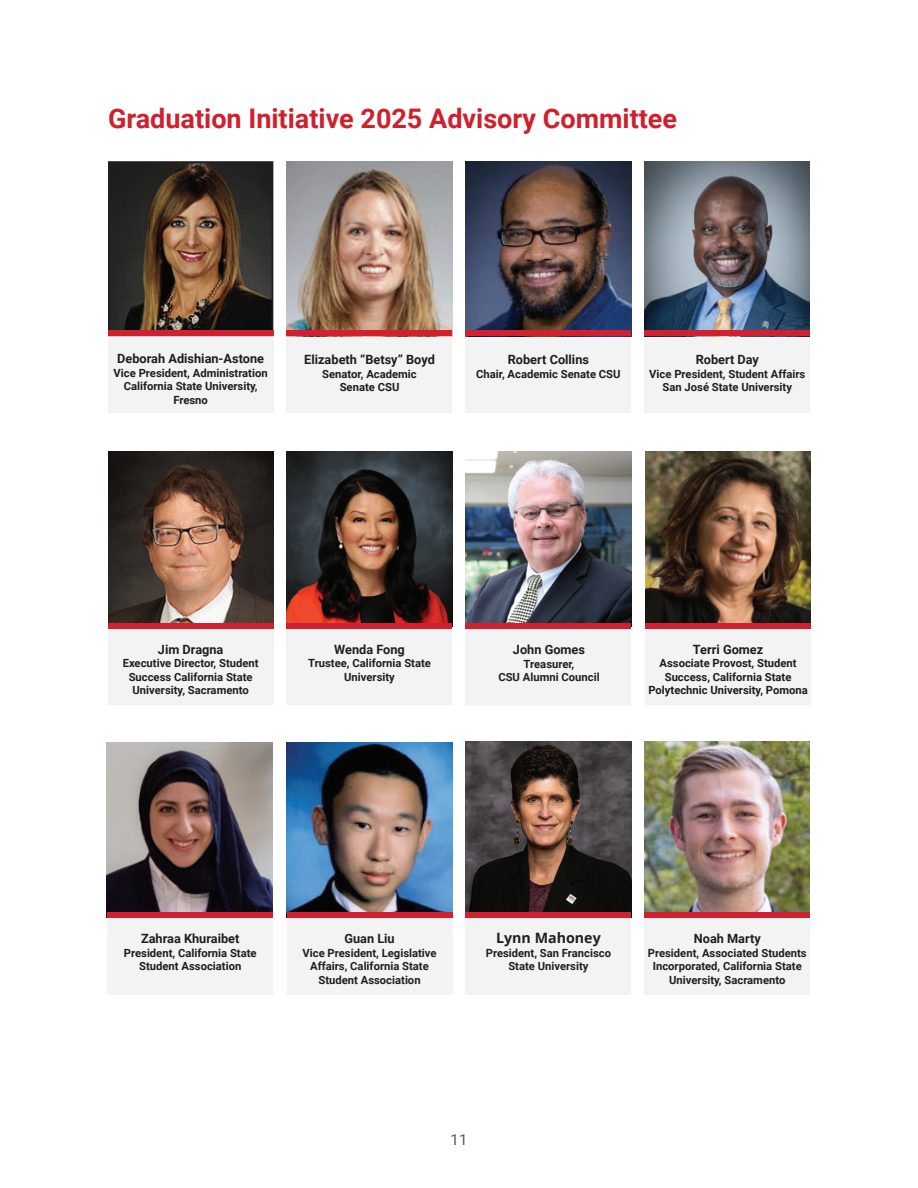
<style>
.page{position:relative;width:918px;height:1188px;background:#fff}
.page>*{position:absolute;margin:0;border:0;box-sizing:border-box;transform-origin:0 0}
.t1{font:700 27px "Roboto";color:#cf202c}
.t2{font:15px "Roboto";color:#575858}
.t3{font:700 14.25px "Open Sans";color:#231f20}
.t4{font:700 12.75px "Roboto";color:#231f20}
.t5{font:700 11.25px/13.5px "Roboto";color:#231f20;text-align:center}
</style>
<div class="page">
<div style="left:466px;top:627px;width:165px;height:78px;background:#f3f3f3"></div>
<div style="left:287px;top:918px;width:165px;height:76px;background:#f3f3f3"></div>
<div style="left:465px;top:918px;width:165px;height:76px;background:#f3f3f3"></div>
<div style="left:645px;top:918px;width:165px;height:76px;background:#f3f3f3"></div>
<div style="left:108px;top:629px;width:165px;height:76px;background:#f3f3f3"></div>
<div style="left:286px;top:629px;width:166px;height:76px;background:#f3f3f3"></div>
<div style="left:108px;top:336px;width:165px;height:77px;background:#f3f3f3"></div>
<div style="left:286px;top:336px;width:166px;height:77px;background:#f3f3f3"></div>
<div style="left:466px;top:336px;width:165px;height:77px;background:#f3f3f3"></div>
<div style="left:644px;top:336px;width:166px;height:77px;background:#f3f3f3"></div>
<img style="left:111px;top:164px;width:159px;height:167px">
<div style="left:108px;top:161px;width:165px;height:175px;border:2px solid #231f20"></div>
<img style="left:287px;top:161px;width:165px;height:170px">
<img style="left:466px;top:161px;width:165px;height:170px">
<img style="left:645px;top:161px;width:165px;height:170px">
<img style="left:108px;top:451px;width:165px;height:172px">
<img style="left:286px;top:451px;width:166px;height:172px">
<img style="left:287px;top:743px;width:165px;height:169px">
<img style="left:466px;top:741px;width:165px;height:177px">
<img style="left:645px;top:741px;width:165px;height:171px">
<div style="left:108px;top:331px;width:165px;height:5px;background:#d1202f"></div>
<div style="left:108px;top:623px;width:165px;height:5px;background:#d1202f"></div>
<div style="left:287px;top:912px;width:165px;height:6px;background:#d1202f"></div>
<div style="left:286px;top:331px;width:166px;height:5px;background:#d1202f"></div>
<div style="left:286px;top:623px;width:166px;height:5px;background:#d1202f"></div>
<div style="left:465px;top:912px;width:165px;height:6px;background:#d1202f"></div>
<div style="left:466px;top:331px;width:165px;height:5px;background:#d1202f"></div>
<div style="left:645px;top:629px;width:166px;height:76px;background:#f3f3f3"></div>
<img style="left:645px;top:451px;width:166px;height:172px">
<div style="left:645px;top:623px;width:166px;height:5px;background:#d1202f"></div>
<div style="left:645px;top:912px;width:165px;height:6px;background:#d1202f"></div>
<div style="left:644px;top:331px;width:166px;height:5px;background:#d1202f"></div>
<div style="left:107px;top:918px;width:165px;height:76px;background:#f3f3f3"></div>
<img style="left:107px;top:743px;width:165px;height:169px">
<div style="left:107px;top:912px;width:165px;height:6px;background:#d1202f"></div>
<img style="left:466px;top:451px;width:165px;height:172px">
<div style="left:466px;top:623px;width:165px;height:5px;background:#d1202f"></div>
<h1 class="t1" style="left:108px;top:100px;width:571px">Graduation Initiative 2025 Advisory Committee</h1>
<p class="t4" style="left:117px;top:350px;width:148px">Deborah Adishian-Astone</p>
<p class="t5" style="left:114px;top:365px;width:156px">Vice President, Administration<br>California State University,<br>Fresno</p>
<p class="t4" style="left:304px;top:351px;width:132px">Elizabeth “Betsy” Boyd</p>
<p class="t5" style="left:322px;top:367px;width:96px">Senator, Academic<br>Senate CSU</p>
<p class="t4" style="left:508px;top:351px;width:83px">Robert Collins</p>
<p class="t5" style="left:476px;top:367px;width:146px">Chair, Academic Senate CSU</p>
<p class="t4" style="left:696px;top:351px;width:65px">Robert Day</p>
<p class="t5" style="left:649px;top:367px;width:158px">Vice President, Student Affairs<br>San José State University</p>
<p class="t4" style="left:158px;top:640px;width:67px">Jim Dragna</p>
<p class="t5" style="left:123px;top:656px;width:137px">Executive Director, Student<br>Success California State<br>University, Sacramento</p>
<p class="t4" style="left:334px;top:640px;width:72px">Wenda Fong</p>
<p class="t5" style="left:308px;top:656px;width:124px">Trustee, California State<br>University</p>
<p class="t4" style="left:513px;top:641px;width:74px">John Gomes</p>
<p class="t5" style="left:498px;top:657px;width:103px">Treasurer,<br>CSU Alumni Council</p>
<p class="t4" style="left:693px;top:640px;width:72px">Terri Gomez</p>
<p class="t5" style="left:648px;top:656px;width:161px">Associate Provost, Student<br>Success, California State<br>Polytechnic University, Pomona</p>
<p class="t4" style="left:141px;top:930px;width:100px">Zahraa Khuraibet</p>
<p class="t5" style="left:124px;top:945px;width:134px">President, California State<br>Student Association</p>
<p class="t4" style="left:344px;top:930px;width:52px">Guan Liu</p>
<p class="t5" style="left:303px;top:945px;width:136px">Vice President, Legislative<br>Affairs, California State<br>Student Association</p>
<p class="t3" style="left:496px;top:928px;width:106px">Lynn Mahoney</p>
<p class="t5" style="left:486px;top:945px;width:127px">President, San Francisco<br>State University</p>
<p class="t4" style="left:694px;top:930px;width:69px">Noah Marty</p>
<p class="t5" style="left:648px;top:945px;width:160px">President, Associated Students<br>Incorporated, California State<br>University, Sacramento</p>
<h2 class="t2" style="left:451px;top:1130px;width:18px">11</h2>
</div>
